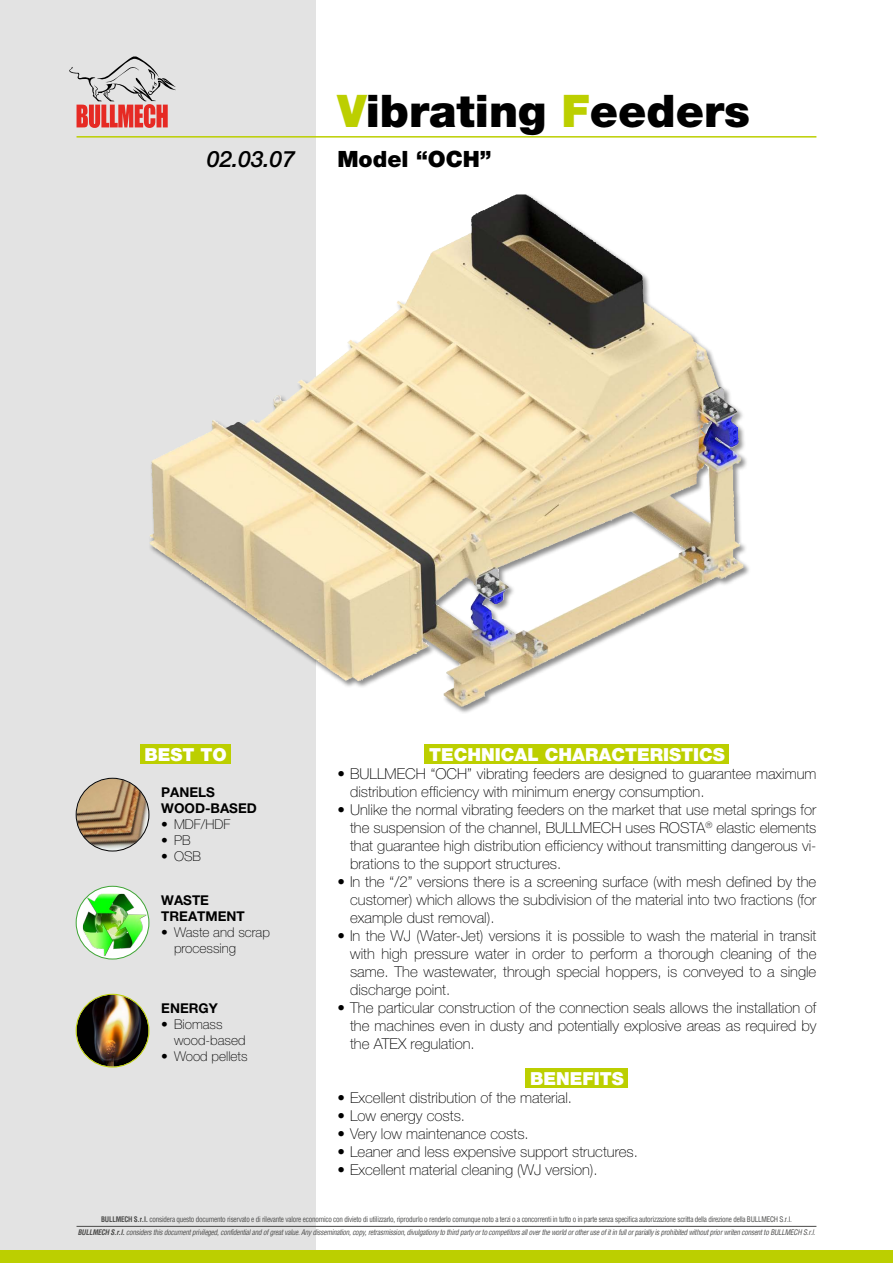
<style>
.page{position:relative;width:893px;height:1263px;background:#fff}
.page>*{position:absolute;margin:0;border:0;box-sizing:border-box;transform-origin:0 0}
.t1{font:900 45px "Helvetica Neue LT Pro";color:#000}
.t2{font:900 22.5px "Helvetica Neue LT Pro";color:#000}
.t3{font:italic 500 22.5px "Helvetica Neue LT Pro";color:#000}
.t4{font:900 18px "Helvetica Neue LT Pro";color:#fff}
.t5{font:100 15px/18px "Helvetica Neue LT Pro";color:#000;text-align:justify}
.t6{font:100 13.5px/16.2px "Helvetica Neue LT Pro";color:#000}
.t7{font:700 13.5px/16.2px "Helvetica Neue LT Pro";color:#000}
.t8{font:italic condensed 7.5px/13.5px "Helvetica";letter-spacing:-.03em;color:#4a4a49;text-align:center;scale:.95 1}
.s1{color:#bccf00}
.s2{font-weight:700;font-style:normal}
.s3{font-style:normal}
.s4{font-weight:700}
</style>
<div class="page">
<div style="left:0;top:0;width:316px;height:1250px;background:#e3e3e3"></div>
<hr style="left:77px;top:136px;width:739px;height:2px;background:#bccf00">
<svg style="left:69px;top:56px;width:107px;height:72px"></svg>
<div style="left:0;top:1250px;width:893px;height:13px;background:#bccf00"></div>
<hr style="left:77px;top:1226px;width:739px;height:1px;background:#4a4a49">
<div style="left:140px;top:744px;width:91px;height:20px;background:#bccf00"></div>
<img style="left:77px;top:779px;width:72px;height:72px;border-radius:36px">
<div style="left:76px;top:778px;width:73px;height:73px;border:1px solid #000;border-radius:50%"></div>
<svg style="left:76px;top:886px;width:73px;height:73px"></svg>
<img style="left:83px;top:894px;width:64px;height:62px">
<div style="left:76px;top:886px;width:73px;height:73px;border:1px solid #3fa535;border-radius:50%"></div>
<img style="left:77px;top:995px;width:72px;height:72px;border-radius:36px">
<div style="left:76px;top:994px;width:73px;height:73px;border:1px solid #bccf00;border-radius:50%"></div>
<div style="left:425px;top:744px;width:304px;height:20px;background:#bccf00"></div>
<div style="left:526px;top:1068px;width:102px;height:20px;background:#bccf00"></div>
<div style="left:148px;top:193px;width:603px;height:521px;background:#000;opacity:.45"></div>
<img style="left:457px;top:194px;width:59px;height:46px">
<h1 class="t1" style="left:337px;top:84px;width:414px"><span class="s1">V</span>ibrating <span class="s1">F</span>eeders</h1>
<h2 class="t3" style="left:207px;top:145px;width:89px">02.03.07</h2>
<h2 class="t2" style="left:337px;top:145px;width:156px">Model “OCH”</h2>
<p class="t4" style="left:144px;top:743px;width:84px">BEST TO</p>
<p class="t7" style="left:161px;top:783px;width:97px">PANELS<br>WOOD-BASED</p>
<p class="t6" style="left:161px;top:816px;width:71px">• MDF/HDF</p>
<p class="t6" style="left:161px;top:832px;width:31px">• PB</p>
<p class="t6" style="left:161px;top:848px;width:41px">• OSB</p>
<p class="t7" style="left:161px;top:891px;width:85px">WASTE<br>TREATMENT</p>
<p class="t6" style="left:174px;top:924px;width:97px;text-indent:-13px">• Waste and scrap processing</p>
<p class="t7" style="left:161px;top:999px;width:58px">ENERGY</p>
<p class="t6" style="left:174px;top:1016px;width:73px;text-indent:-13px">• Biomass wood-based</p>
<p class="t6" style="left:161px;top:1048px;width:88px">• Wood pellets</p>
<p class="t4" style="left:429px;top:743px;width:297px">TECHNICAL CHARACTERISTICS</p>
<p class="t5" style="left:350px;top:764px;width:468px;text-indent:-13px">• BULLMECH “OCH” vibrating feeders are designed to guarantee maximum distribution efficiency with minimum energy consumption.</p>
<p class="t5" style="left:350px;top:800px;width:468px;text-indent:-13px">• Unlike the normal vibrating feeders on the market that use metal springs for the suspension of the channel, BULLMECH uses ROSTA<sup>®</sup> elastic elements that guarantee high distribution efficiency without transmitting dangerous vi&shy;brations to the support structures.</p>
<p class="t5" style="left:350px;top:872px;width:468px;text-indent:-13px">• In the “/2” versions there is a screening surface (with mesh defined by the customer) which allows the subdivision of the material into two fractions (for example dust removal).</p>
<p class="t5" style="left:350px;top:926px;width:468px;text-indent:-13px">• In the WJ (Water-Jet) versions it is possible to wash the material in transit with high pressure water in order to perform a thorough cleaning of the same. The wastewater, through special hoppers, is conveyed to a single discharge point.</p>
<p class="t5" style="left:350px;top:998px;width:468px;text-indent:-13px">• The particular construction of the connection seals allows the installation of the machines even in dusty and potentially explosive areas as required by the ATEX regulation.</p>
<p class="t4" style="left:530px;top:1067px;width:95px">BENEFITS</p>
<p class="t5" style="left:337px;top:1088px;width:236px">• Excellent distribution of the material.</p>
<p class="t5" style="left:337px;top:1106px;width:129px">• Low energy costs.</p>
<p class="t5" style="left:337px;top:1124px;width:193px">• Very low maintenance costs.</p>
<p class="t5" style="left:337px;top:1142px;width:302px">• Leaner and less expensive support structures.</p>
<p class="t5" style="left:337px;top:1160px;width:262px">• Excellent material cleaning (WJ version).</p>
<p class="t8" style="left:78px;top:1212px;width:778px"><span class="s2">BULLMECH S.r.l.</span> <span class="s3">considera questo documento riservato e di rilevante valore economico con divieto di utilizzarlo, riprodurlo o renderlo comunque noto a terzi o a concorrenti in tutto o in parte senza specifica autorizzazione scritta della direzione della BULLMECH S.r.l.<br></span><span class="s4">BULLMECH S.r.l.</span> considers this document privileged, confidential and of great value. Any dissemination, copy, retrasmission, divulgationy to third party or to competitors all over the world or other use of it in full or parially is prohibited without prior writen consent to BULLMECH S.r.l.</p>
</div>
